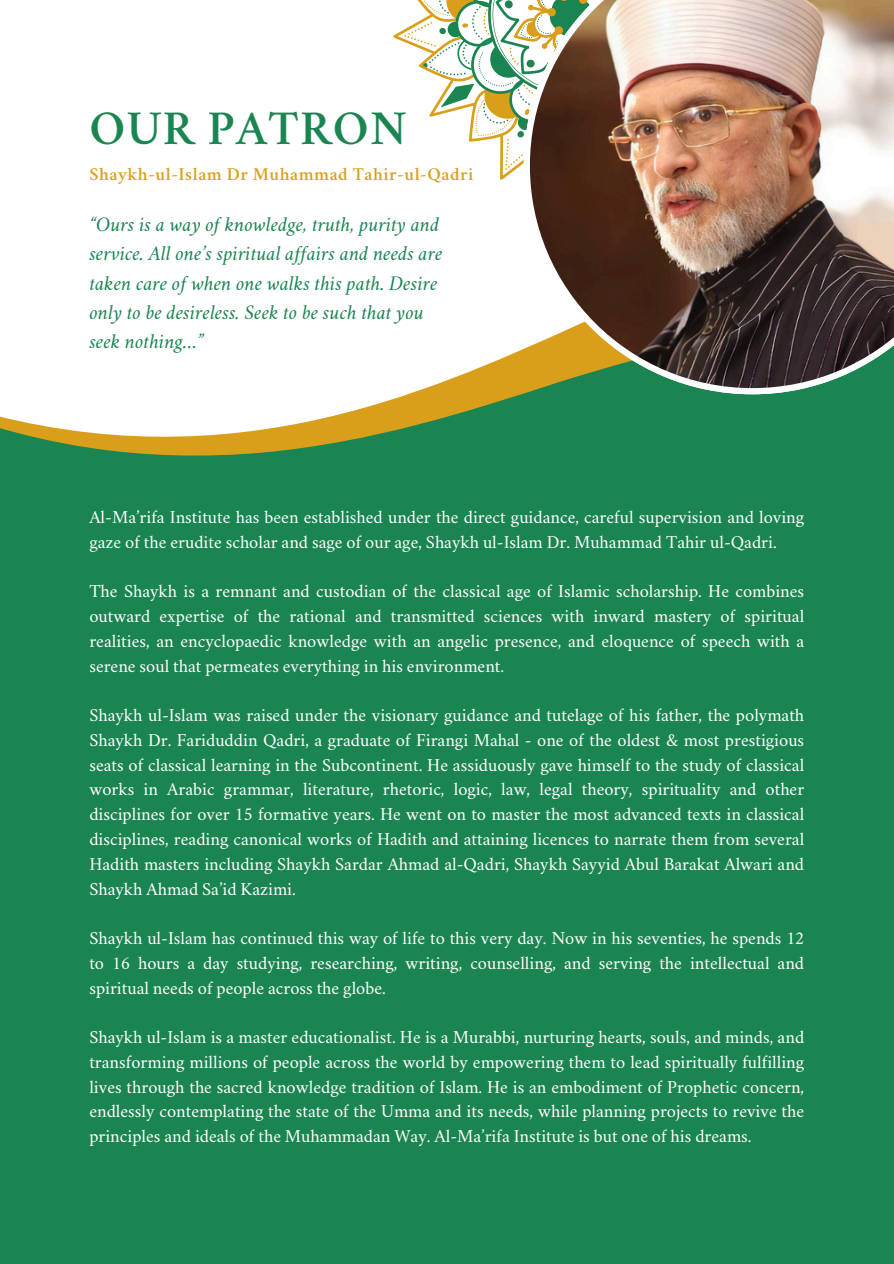
<style>
.page{position:relative;width:894px;height:1264px;background:#fff}
.page>*{position:absolute;margin:0;border:0;box-sizing:border-box;transform-origin:0 0}
.t1{font:600 48.75px "Crimson";letter-spacing:.03em;color:#1a8551}
.t2{font:italic 21px/29.2px "Crimson";color:#1a8551}
.t3{font:600 18.3px "Crimson";letter-spacing:.03em;color:#da9f1a}
.t4{font:18px/24.8px "Crimson";color:#fff;text-align:justify}
</style>
<div class="page">
<div style="left:0;top:0;width:893px;height:1263px;background:#1a8551"></div>
<svg style="left:0;top:0;width:762px;height:456px;background:#e4ecdf"></svg>
<svg style="left:392px;top:0;width:131px;height:189px;background:#e5ead8"></svg>
<svg style="left:523px;top:0;width:283px;height:394px"></svg>
<img style="left:529px;top:0;width:364px;height:388px">
<h2 class="t1" style="left:89px;top:110px;width:319px">OUR PATRON</h2>
<p class="t3" style="left:89px;top:167px;width:385px">Shaykh-ul-Islam Dr Muhammad Tahir-ul-Qadri</p>
<p class="t2" style="left:89px;top:212px;width:354px">“Ours is a way of knowledge, truth, purity and service. All one’s spiritual affairs and needs are taken care of when one walks this path. Desire only to be desireless. Seek to be such that you seek nothing…”</p>
<p class="t4" style="left:89px;top:506px;width:716px">Al-Ma’rifa Institute has been established under the direct guidance, careful supervision and loving gaze of the erudite scholar and sage of our age, Shaykh ul-Islam Dr. Muhammad Tahir ul-Qadri.</p>
<p class="t4" style="left:89px;top:581px;width:716px">The Shaykh is a remnant and custodian of the classical age of Islamic scholarship. He combines outward expertise of the rational and transmitted sciences with inward mastery of spiritual realities, an encyclopaedic knowledge with an angelic presence, and eloquence of speech with a serene soul that permeates everything in his environment.</p>
<p class="t4" style="left:89px;top:704px;width:716px">Shaykh ul-Islam was raised under the visionary guidance and tutelage of his father, the polymath Shaykh Dr. Fariduddin Qadri, a graduate of Firangi Mahal - one of the oldest &amp; most prestigious seats of classical learning in the Subcontinent. He assiduously gave himself to the study of classical works in Arabic grammar, literature, rhetoric, logic, law, legal theory, spirituality and other disciplines for over 15 formative years. He went on to master the most advanced texts in classical disciplines, reading canonical works of Hadith and attaining licences to narrate them from several Hadith masters including Shaykh Sardar Ahmad al-Qadri, Shaykh Sayyid Abul Barakat Alwari and Shaykh Ahmad Sa’id Kazimi.</p>
<h1 class="t4" style="left:89px;top:927px;width:716px">Shaykh ul-Islam has continued this way of life to this very day. Now in his seventies, he spends 12 to 16 hours a day studying, researching, writing, counselling, and serving the intellectual and spiritual needs of people across the globe.</h1>
<h3 class="t4" style="left:89px;top:1026px;width:716px">Shaykh ul-Islam is a master educationalist. He is a Murabbi, nurturing hearts, souls, and minds, and transforming millions of people across the world by empowering them to lead spiritually fulfilling lives through the sacred knowledge tradition of Islam. He is an embodiment of Prophetic concern, endlessly contemplating the state of the Umma and its needs, while planning projects to revive the principles and ideals of the Muhammadan Way. Al-Ma’rifa Institute is but one of his dreams.</h3>
</div>
